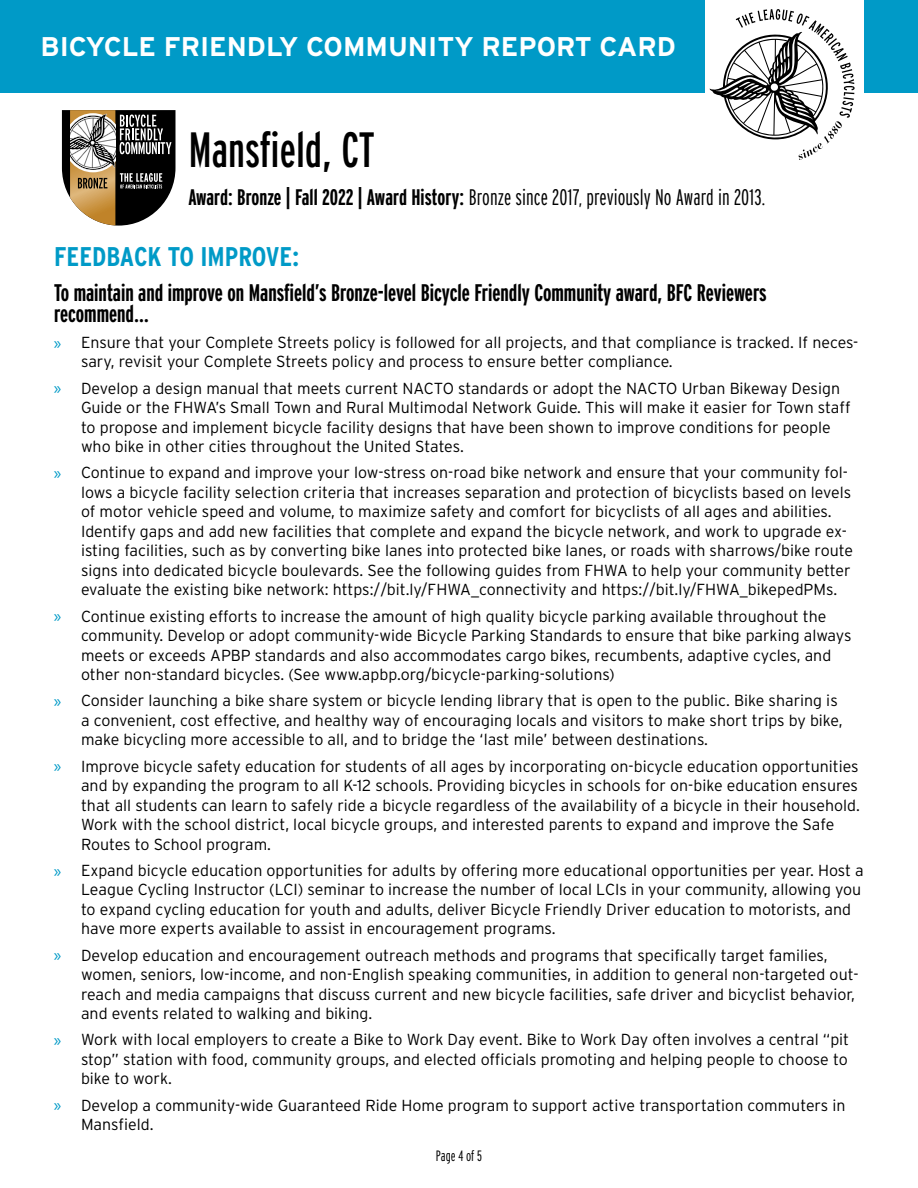
<style>
.page{position:relative;width:918px;height:1188px;background:#fff}
.page>*{position:absolute;margin:0;border:0;box-sizing:border-box;transform-origin:0 0}
.t1{font:extra-condensed 49.5px "Interstate";color:#000}
.t2{font:700 27px "Interstate";color:#fff}
.t3{font:700 27px "Interstate Condensed";color:#009ac7}
.t4{font:700 extra-condensed 24px/21px "Interstate";color:#000}
.t5{font:300 22.5px "Interstate Compressed";color:#000}
.t6{font:300 15.9px/19.5px "Interstate";color:#000}
.t7{font:300 extra-condensed 15px "Interstate";color:#000}
.s1{font-weight:700}
.s2{font-family:"Myriad Pro";font-weight:400;font-size:18px;color:#009ac7}
</style>
<div class="page">
<div style="left:0;top:0;width:918px;height:93px;background:#009ac7"></div>
<div style="left:705px;top:0;width:159px;height:162px;background:#fff"></div>
<svg style="left:62px;top:110px;width:113px;height:116px"></svg>
<svg style="left:709px;top:9px;width:146px;height:151px"></svg>
<h2 class="t2" style="left:40px;top:32px;width:637px">BICYCLE FRIENDLY COMMUNITY REPORT CARD</h2>
<h1 class="t1" style="left:188px;top:119px;width:188px">Mansfield, CT</h1>
<h3 class="t5" style="left:188px;top:185px;width:578px"><span class="s1">Award: Bronze | Fall 2022 | Award History:</span> Bronze since 2017, previously No Award in 2013.</h3>
<h2 class="t3" style="left:54px;top:242px;width:247px">FEEDBACK TO IMPROVE:</h2>
<h3 class="t4" style="left:54px;top:282px;width:714px">To maintain and improve on Mansfield’s Bronze-level Bicycle Friendly Community award, BFC Reviewers recommend…</h3>
<p class="t6" style="left:81px;top:332px;width:779px;text-indent:-27px"><span class="s2">»</span> Ensure that your Complete Streets policy is followed for all projects, and that compliance is tracked. If neces&shy;sary, revisit your Complete Streets policy and process to ensure better compliance.</p>
<p class="t6" style="left:81px;top:378px;width:771px;text-indent:-27px"><span class="s2">»</span> Develop a design manual that meets current NACTO standards or adopt the NACTO Urban Bikeway Design Guide or the FHWA’s Small Town and Rural Multimodal Network Guide. This will make it easier for Town staff to propose and implement bicycle facility designs that have been shown to improve conditions for people who bike in other cities throughout the United States.</p>
<p class="t6" style="left:81px;top:463px;width:774px;text-indent:-27px"><span class="s2">»</span> Continue to expand and improve your low-stress on-road bike network and ensure that your community fol&shy;lows a bicycle facility selection criteria that increases separation and protection of bicyclists based on levels of motor vehicle speed and volume, to maximize safety and comfort for bicyclists of all ages and abilities.<br>Identify gaps and add new facilities that complete and expand the bicycle network, and work to upgrade ex&shy;isting facilities, such as by converting bike lanes into protected bike lanes, or roads with sharrows/bike route signs into dedicated bicycle boulevards. See the following guides from FHWA to help your community better evaluate the existing bike network: https://bit.ly/FHWA_connectivity and https://bit.ly/FHWA_bikepedPMs.</p>
<p class="t6" style="left:81px;top:606px;width:772px;text-indent:-27px"><span class="s2">»</span> Continue existing efforts to increase the amount of high quality bicycle parking available throughout the community. Develop or adopt community-wide Bicycle Parking Standards to ensure that bike parking always meets or exceeds APBP standards and also accommodates cargo bikes, recumbents, adaptive cycles, and other non-standard bicycles. (See www.apbp.org/bicycle-parking-solutions)</p>
<p class="t6" style="left:81px;top:691px;width:763px;text-indent:-27px"><span class="s2">»</span> Consider launching a bike share system or bicycle lending library that is open to the public. Bike sharing is a convenient, cost effective, and healthy way of encouraging locals and visitors to make short trips by bike, make bicycling more accessible to all, and to bridge the ‘last mile’ between destinations.</p>
<p class="t6" style="left:81px;top:756px;width:781px;text-indent:-27px"><span class="s2">»</span> Improve bicycle safety education for students of all ages by incorporating on-bicycle education opportunities and by expanding the program to all K-12 schools. Providing bicycles in schools for on-bike education ensures that all students can learn to safely ride a bicycle regardless of the availability of a bicycle in their household.<br>Work with the school district, local bicycle groups, and interested parents to expand and improve the Safe Routes to School program.</p>
<p class="t6" style="left:81px;top:860px;width:784px;text-indent:-27px"><span class="s2">»</span> Expand bicycle education opportunities for adults by offering more educational opportunities per year. Host a League Cycling Instructor (LCI) seminar to increase the number of local LCIs in your community, allowing you to expand cycling education for youth and adults, deliver Bicycle Friendly Driver education to motorists, and have more experts available to assist in encouragement programs.</p>
<p class="t6" style="left:81px;top:945px;width:779px;text-indent:-27px"><span class="s2">»</span> Develop education and encouragement outreach methods and programs that specifically target families, women, seniors, low-income, and non-English speaking communities, in addition to general non-targeted out&shy;reach and media campaigns that discuss current and new bicycle facilities, safe driver and bicyclist behavior, and events related to walking and biking.</p>
<p class="t6" style="left:81px;top:1030px;width:770px;text-align:justify;text-indent:-27px"><span class="s2">»</span> Work with local employers to create a Bike to Work Day event. Bike to Work Day often involves a central “pit stop” station with food, community groups, and elected officials promoting and helping people to choose to bike to work.</p>
<p class="t6" style="left:81px;top:1095px;width:766px;text-indent:-27px"><span class="s2">»</span> Develop a community-wide Guaranteed Ride Home program to support active transportation commuters in<br>Mansfield.</p>
<p class="t7" style="left:436px;top:1147px;width:48px">Page 4 of 5</p>
</div>
